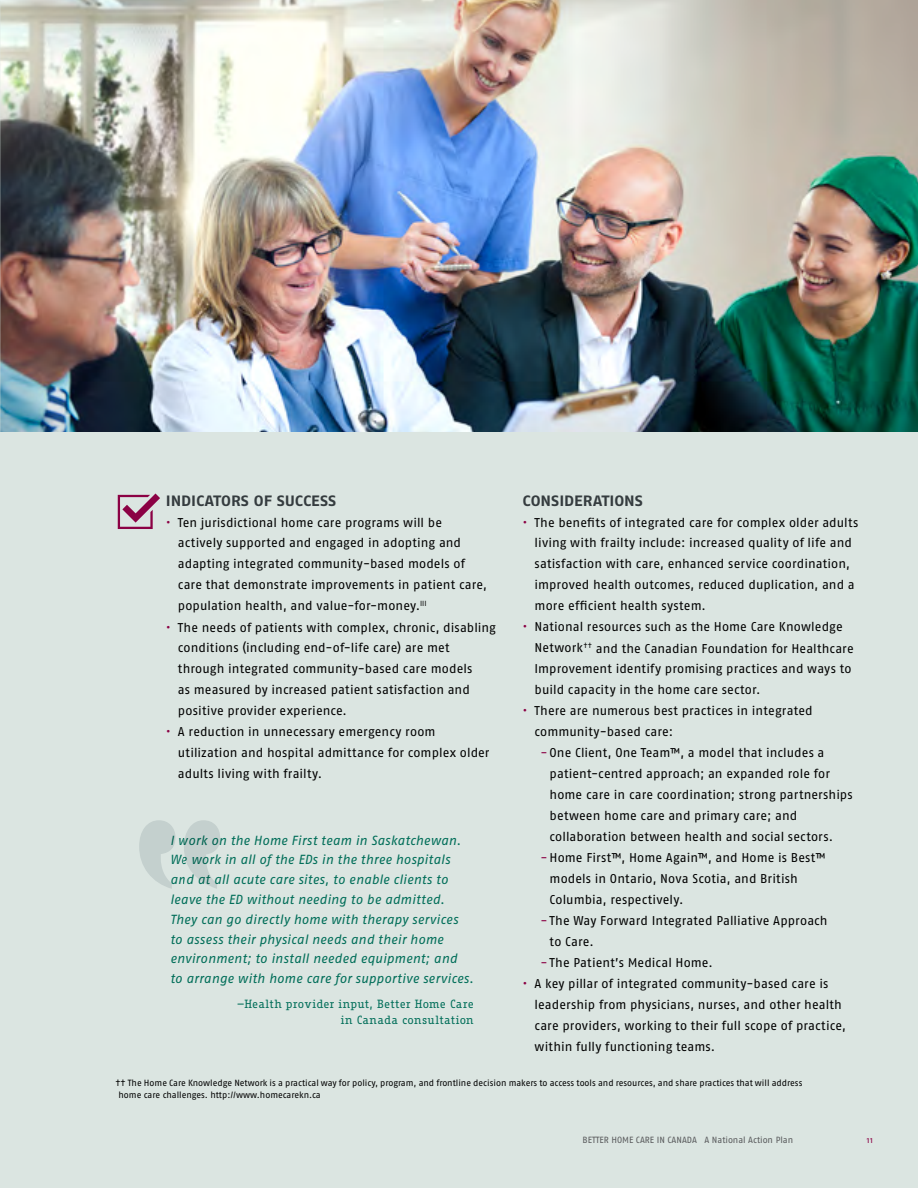
<style>
.page{position:relative;width:918px;height:1188px;background:#fff}
.page>*{position:absolute;margin:0;border:0;box-sizing:border-box;transform-origin:0 0}
.t1{font:15px "Fago Ex Bold Lf";letter-spacing:-.005em;color:#353c3f}
.t2{font:italic 13.2px/19.8px "Fago No Regular Lf";letter-spacing:.01em;color:#016e59}
.t3{font:12.75px/21px "Fago No Regular LF";letter-spacing:.01em;color:#000}
.t4{font:11.55px/16.5px "Fago Office Serif";letter-spacing:.02em;color:#016e59;text-align:right}
.t5{font:9px/12px "Fago No Regular LF";letter-spacing:-.005em;color:#000}
.t6{font:9px "Fago No Regular LF";color:#58595b}
.t7{font:8.7px "Fago No";color:#8b0144}
.s1{color:#8b0144}
</style>
<div class="page">
<img style="left:0;top:0;width:918px;height:432px">
<div style="left:0;top:432px;width:918px;height:756px;background:#dbe5e1"></div>
<svg style="left:118px;top:494px;width:42px;height:35px"></svg>
<svg style="left:184px;top:820px;width:36px;height:69px"></svg>
<svg style="left:139px;top:820px;width:36px;height:69px"></svg>
<p class="t1" style="left:166px;top:491px;width:172px">INDICATORS OF SUCCESS</p>
<p class="t3" style="left:178px;top:511px;width:311px;text-indent:-12px"><span class="s1">•</span> Ten jurisdictional home care programs will be actively supported and engaged in adopting and adapting integrated community-based models of care that demonstrate improvements in patient care, population health, and value-for-money.<sup>III</sup></p>
<p class="t3" style="left:178px;top:616px;width:320px;text-indent:-12px"><span class="s1">•</span> The needs of patients with complex, chronic, disabling conditions (including end-of-life care) are met through integrated community-based care models<br>as measured by increased patient satisfaction and positive provider experience.</p>
<p class="t3" style="left:178px;top:721px;width:313px;text-indent:-12px"><span class="s1">•</span> A reduction in unnecessary emergency room utilization and hospital admittance for complex older adults living with frailty.</p>
<p class="t2" style="left:170px;top:830px;width:305px">I work on the Home First team in Saskatchewan.<br>We work in all of the EDs in the three hospitals and at all acute care sites, to enable clients to leave the ED without needing to be admitted.<br>They can go directly home with therapy services to assess their physical needs and their home environment; to install needed equipment; and<br>to arrange with home care for supportive services.</p>
<p class="t4" style="left:237px;top:996px;width:238px">—Health provider input, Better Home Care in Canada consultation</p>
<p class="t1" style="left:523px;top:491px;width:122px">CONSIDERATIONS</p>
<p class="t3" style="left:535px;top:511px;width:325px;text-indent:-12px"><span class="s1">•</span> The benefits of integrated care for complex older adults living with frailty include: increased quality of life and satisfaction with care, enhanced service coordination, improved health outcomes, reduced duplication, and a more efficient health system.</p>
<p class="t3" style="left:535px;top:616px;width:321px;text-indent:-12px"><span class="s1">•</span> National resources such as the Home Care Knowledge Network<sup>††</sup> and the Canadian Foundation for Healthcare Improvement identify promising practices and ways to build capacity in the home care sector.</p>
<p class="t3" style="left:535px;top:700px;width:280px;text-indent:-12px"><span class="s1">•</span> There are numerous best practices in integrated community-based care:</p>
<p class="t3" style="left:541px;top:742px;width:285px"><span class="s1">-</span> One Client, One Team™, a model that includes a</p>
<p class="t3" style="left:550px;top:763px;width:282px">patient-centred approach; an expanded role for</p>
<p class="t3" style="left:550px;top:784px;width:305px">home care in care coordination; strong partnerships</p>
<p class="t3" style="left:550px;top:805px;width:249px">between home care and primary care; and</p>
<p class="t3" style="left:550px;top:826px;width:285px">collaboration between health and social sectors.</p>
<p class="t3" style="left:541px;top:847px;width:287px"><span class="s1">-</span>Home First™, Home Again™, and Home is Best™</p>
<p class="t3" style="left:550px;top:868px;width:250px">models in Ontario, Nova Scotia, and British</p>
<p class="t3" style="left:550px;top:889px;width:135px">Columbia, respectively.</p>
<p class="t3" style="left:550px;top:910px;width:280px;text-indent:-9px"><span class="s1">-</span> The Way Forward Integrated Palliative Approach to Care.</p>
<p class="t3" style="left:541px;top:952px;width:174px"><span class="s1">-</span> The Patient’s Medical Home.</p>
<p class="t3" style="left:535px;top:973px;width:313px;text-indent:-12px"><span class="s1">•</span> A key pillar of integrated community-based care is leadership from physicians, nurses, and other health care providers, working to their full scope of practice, within fully functioning teams.</p>
<p class="t5" style="left:118px;top:1077px;width:685px;text-indent:-3px">†† The Home Care Knowledge Network is a practical way for policy, program, and frontline decision makers to access tools and resources, and share practices that will address home care challenges. http://www.homecarekn.ca</p>
<p class="t6" style="left:583px;top:1135px;width:212px">BETTER HOME CARE IN CANADA A National Action Plan</p>
<p class="t7" style="left:867px;top:1135px;width:8px">11</p>
</div>
